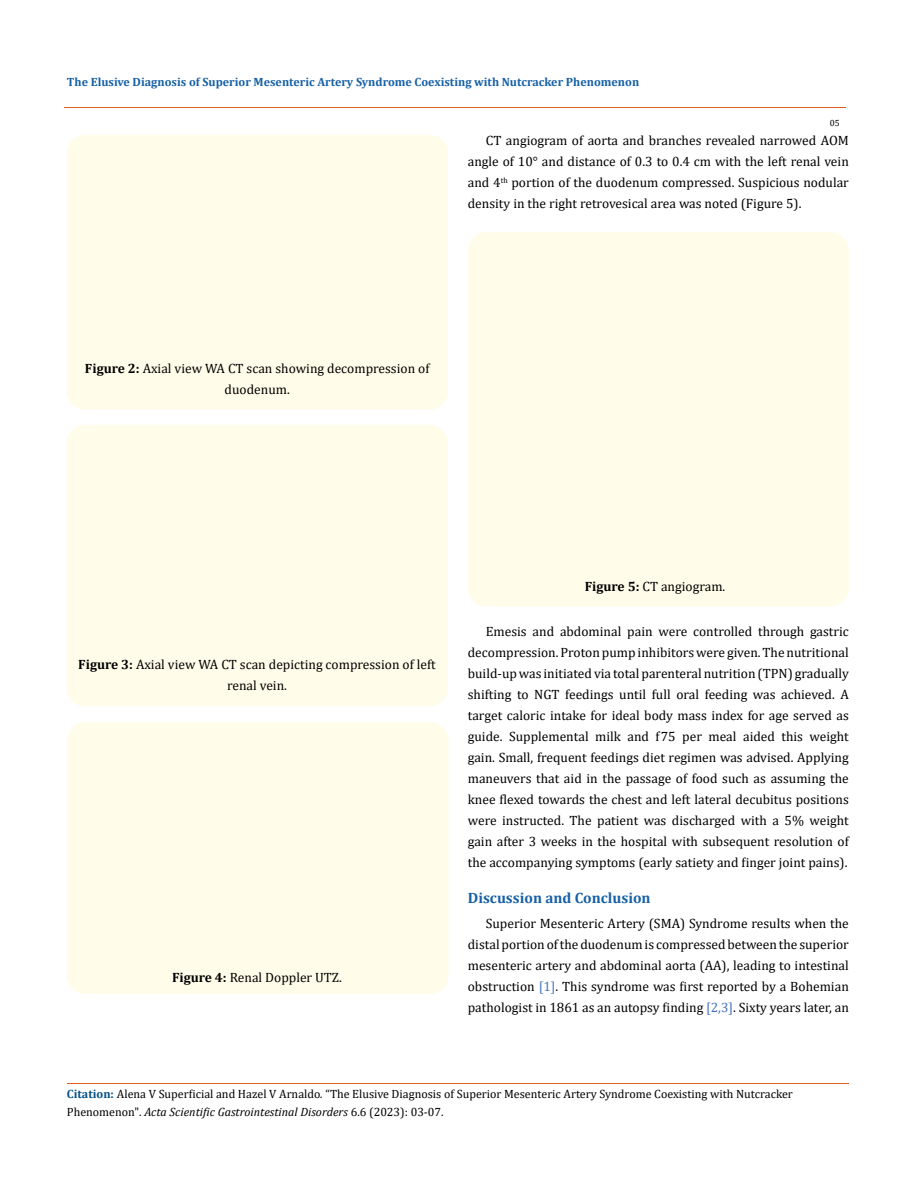
<style>
.page{position:relative;width:917px;height:1188px;background:#fff}
.page>*{position:absolute;margin:0;border:0;box-sizing:border-box;transform-origin:0 0}
.t1{font:700 15px "Cambria";color:#1560a6}
.t2{font:13.5px/21px "Cambria";color:#000;text-align:justify}
.t3{font:12px/18px "Cambria";color:#000}
.t4{font:700 12px "Cambria";color:#1560a6}
.t5{font:9px "Cambria";color:#000}
.s1{font-weight:700}
.s2{color:#4472c4}
.s3{font-weight:700;color:#035089}
.s4{font-style:italic}
</style>
<div class="page">
<div style="left:67px;top:135px;width:381px;height:275px;background:#fffde9;border-radius:18px"></div>
<div style="left:67px;top:425px;width:381px;height:281px;background:#fffde9;border-radius:18px"></div>
<div style="left:67px;top:722px;width:381px;height:272px;background:#fffde9;border-radius:18px"></div>
<div style="left:468px;top:232px;width:380px;height:374px;background:#fffde9;border-radius:18px"></div>
<hr style="left:64px;top:108px;width:781px;height:1px;background:#e05d1a">
<hr style="left:67px;top:1083px;width:781px;height:1px;background:#e05d1a">
<p class="t4" style="left:67px;top:73px;width:574px">The Elusive Diagnosis of Superior Mesenteric Artery Syndrome Coexisting with Nutcracker Phenomenon</p>
<p class="t5" style="left:829px;top:118px;width:11px">05</p>
<p class="t2" style="left:468px;top:130px;width:382px;text-indent:18px">CT angiogram of aorta and branches revealed narrowed AOM angle of 10° and distance of 0.3 to 0.4 cm with the left renal vein and 4<sup>th</sup> portion of the duodenum compressed. Suspicious nodular density in the right retrovesical area was noted (Figure 5).</p>
<p class="t2" style="left:85px;top:358px;width:346px;text-align:center"><span class="s1">Figure 2:</span> Axial view WA CT scan showing decompression of duodenum.</p>
<p class="t2" style="left:78px;top:654px;width:359px;text-align:center"><span class="s1">Figure 3:</span> Axial view WA CT scan depicting compression of left renal vein.</p>
<p class="t2" style="left:172px;top:967px;width:171px"><span class="s1">Figure 4:</span> Renal Doppler UTZ.</p>
<p class="t2" style="left:584px;top:576px;width:142px"><span class="s1">Figure 5:</span> CT angiogram.</p>
<p class="t2" style="left:468px;top:621px;width:382px;text-indent:18px">Emesis and abdominal pain were controlled through gastric decompression. Proton pump inhibitors were given. The nutritional build-up was initiated via total parenteral nutrition (TPN) gradually shifting to NGT feedings until full oral feeding was achieved. A target caloric intake for ideal body mass index for age served as guide. Supplemental milk and f75 per meal aided this weight gain. Small, frequent feedings diet regimen was advised. Applying maneuvers that aid in the passage of food such as assuming the knee flexed towards the chest and left lateral decubitus positions were instructed. The patient was discharged with a 5% weight gain after 3 weeks in the hospital with subsequent resolution of the accompanying symptoms (early satiety and finger joint pains).</p>
<p class="t1" style="left:468px;top:887px;width:184px">Discussion and Conclusion</p>
<p class="t2" style="left:468px;top:913px;width:382px;text-indent:18px">Superior Mesenteric Artery (SMA) Syndrome results when the distal portion of the duodenum is compressed between the superior mesenteric artery and abdominal aorta (AA), leading to intestinal obstruction <span class="s2">[1]</span>. This syndrome was first reported by a Bohemian pathologist in 1861 as an autopsy finding <span class="s2">[2,3]</span>. Sixty years later, an</p>
<p class="t3" style="left:67px;top:1085px;width:727px"><span class="s3">Citation:</span> Alena V Superficial and Hazel V Arnaldo<span class="s4">.</span> “The Elusive Diagnosis of Superior Mesenteric Artery Syndrome Coexisting with Nutcracker<br>Phenomenon". <span class="s4">Acta Scientific Gastrointestinal Disorders</span> 6.6 (2023): 03-07.</p>
</div>
